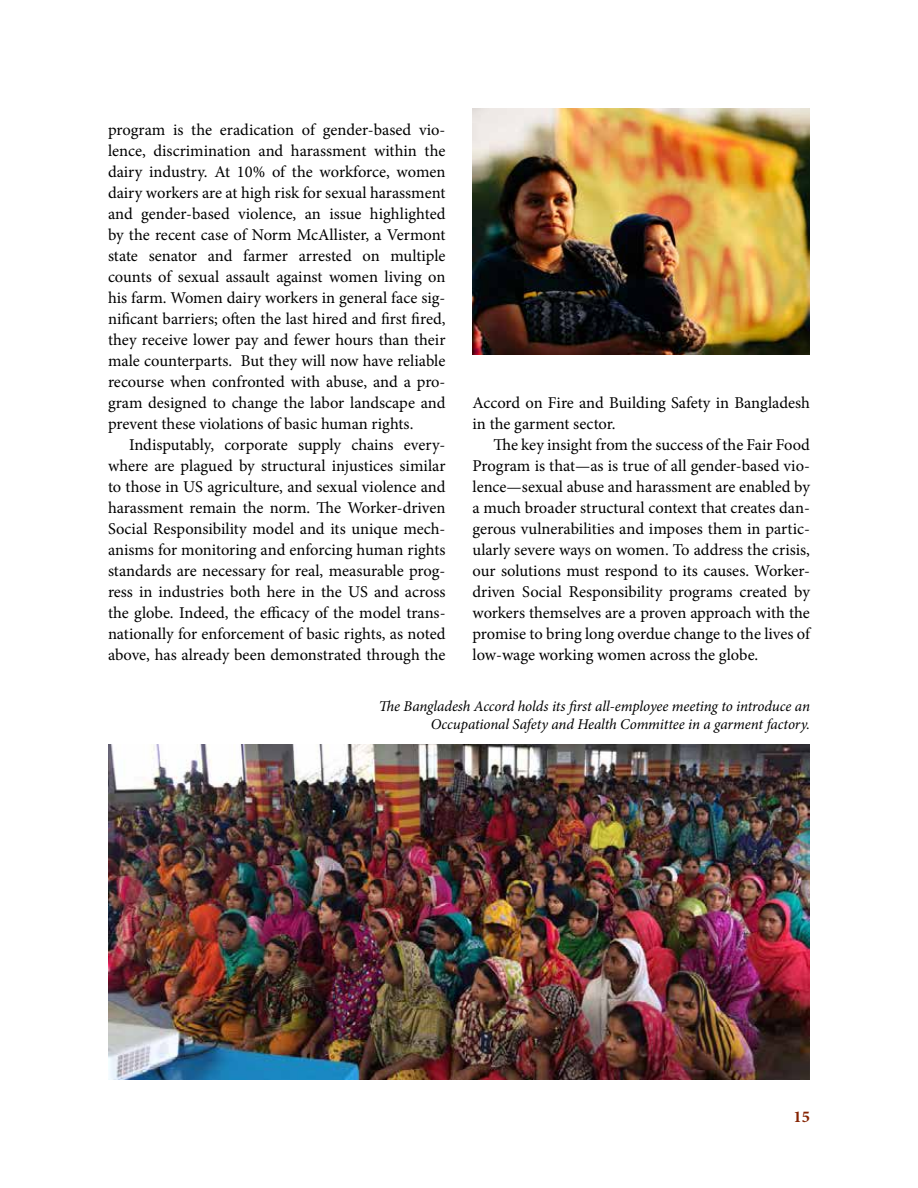
<style>
.page{position:relative;width:918px;height:1188px;background:#fff}
.page>*{position:absolute;margin:0;border:0;box-sizing:border-box;transform-origin:0 0}
.t1{font:16.5px/21px "Minion Pro";color:#000;text-align:justify}
.t2{font:700 16.5px "Minion Pro";color:#852302}
.t3{font:italic 15px/18px "Minion Pro";letter-spacing:-.01em;color:#000;text-align:right}
</style>
<div class="page">
<img style="left:108px;top:744px;width:702px;height:336px">
<img style="left:472px;top:108px;width:338px;height:247px">
<p class="t1" style="left:108px;top:119px;width:339px">program is the eradication of gender-based vio&shy;lence, discrimination and harassment within the dairy industry. At 10% of the workforce, women dairy workers are at high risk for sexual harassment and gender-based violence, an issue highlighted by the recent case of Norm McAllister, a Vermont state senator and farmer arrested on multiple counts of sexual assault against women living on his farm. Women dairy workers in general face sig&shy;nificant barriers; often the last hired and first fired, they receive lower pay and fewer hours than their male counterparts. But they will now have reliable recourse when confronted with abuse, and a pro&shy;gram designed to change the labor landscape and prevent these violations of basic human rights.</p>
<p class="t1" style="left:108px;top:434px;width:339px;text-indent:21px">Indisputably, corporate supply chains every&shy;where are plagued by structural injustices similar to those in US agriculture, and sexual violence and harassment remain the norm. The Worker-driven Social Responsibility model and its unique mech&shy;anisms for monitoring and enforcing human rights standards are necessary for real, measurable prog&shy;ress in industries both here in the US and across the globe. Indeed, the efficacy of the model trans&shy;nationally for enforcement of basic rights, as noted above, has already been demonstrated through the</p>
<p class="t1" style="left:473px;top:392px;width:339px">Accord on Fire and Building Safety in Bangladesh in the garment sector.</p>
<p class="t1" style="left:473px;top:434px;width:339px;text-indent:21px">The key insight from the success of the Fair Food Program is that—as is true of all gender-based vio&shy;lence—sexual abuse and harassment are enabled by a much broader structural context that creates dan&shy;gerous vulnerabilities and imposes them in partic&shy;ularly severe ways on women. To address the crisis, our solutions must respond to its causes. Worker&shy;driven Social Responsibility programs created by workers themselves are a proven approach with the promise to bring long overdue change to the lives of low-wage working women across the globe.</p>
<p class="t3" style="left:379px;top:698px;width:433px">The Bangladesh Accord holds its first all-employee meeting to introduce an<br>Occupational Safety and Health Committee in a garment factory.</p>
<p class="t2" style="left:794px;top:1105px;width:18px">15</p>
</div>
